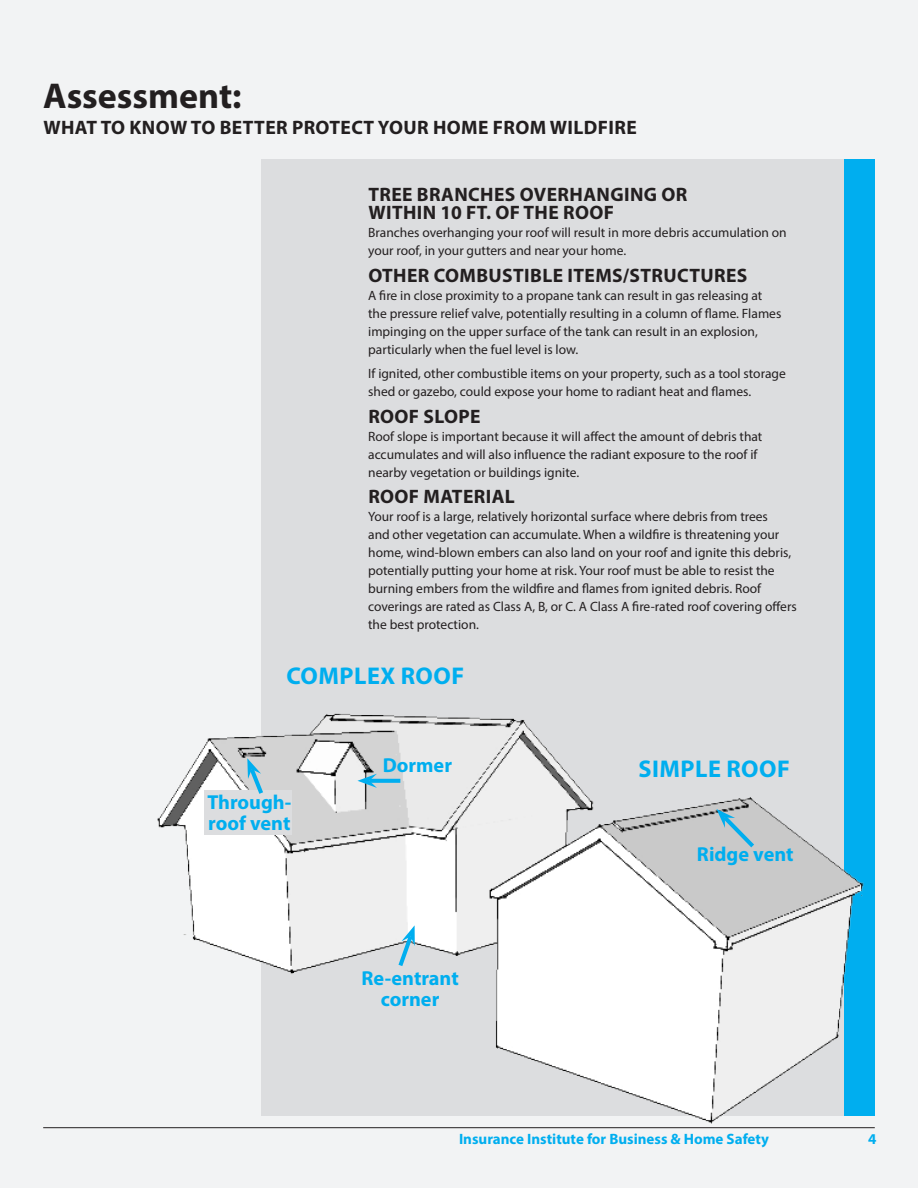
<style>
.page{position:relative;width:918px;height:1188px;background:#f2f3f4}
.page>*{position:absolute;margin:0;border:0;box-sizing:border-box;transform-origin:0 0}
.t1{font:700 36px "Myriad Pro";color:#231f20}
.Heading_4{font:700 24.3px "Myriad Pro";letter-spacing:.02em;color:#00aeef}
.Heading_4-2{font:700 20.25px "Myriad Pro";color:#00aeef}
.Heading_2{font:700 19.5px/18px "Myriad Pro";letter-spacing:.02em;color:#231f20}
.t2{font:700 15px "Myriad Pro";color:#00aeef}
.t3{font:13.5px/18px "Myriad Pro";color:#231f20}
</style>
<div class="page">
<div style="left:261px;top:160px;width:614px;height:956px;background:#dcdddf"></div>
<div style="left:844px;top:160px;width:31px;height:956px;background:#00aeef"></div>
<hr style="left:43px;top:1127px;width:832px;height:1px;background:#231f20">
<img style="left:151px;top:713px;width:724px;height:416px">
<div style="left:204px;top:790px;width:88px;height:45px;background:#dcdddf"></div>
<svg style="left:716px;top:809px;width:42px;height:43px;background:#abc3cb"></svg>
<svg style="left:395px;top:925px;width:21px;height:46px"></svg>
<svg style="left:377px;top:779px;width:23px;height:4px"></svg>
<svg style="left:357px;top:774px;width:20px;height:14px"></svg>
<svg style="left:246px;top:758px;width:21px;height:36px"></svg>
<h1 class="t1" style="left:43px;top:72px;width:200px">Assessment:</h1>
<h3 class="Heading_2" style="left:43px;top:118px;width:595px">WHAT TO KNOW TO BETTER PROTECT YOUR HOME FROM WILDFIRE</h3>
<p class="Heading_2" style="left:368px;top:185px;width:321px">TREE BRANCHES OVERHANGING OR<br>WITHIN 10 FT. OF THE ROOF</p>
<p class="t3" style="left:368px;top:224px;width:420px">Branches overhanging your roof will result in more debris accumulation on your roof, in your gutters and near your home.</p>
<p class="Heading_2" style="left:368px;top:265px;width:381px">OTHER COMBUSTIBLE ITEMS/STRUCTURES</p>
<p class="t3" style="left:368px;top:286px;width:415px">A fire in close proximity to a propane tank can result in gas releasing at the pressure relief valve, potentially resulting in a column of flame. Flames impinging on the upper surface of the tank can result in an explosion, particularly when the fuel level is low.</p>
<p class="t3" style="left:368px;top:365px;width:419px">If ignited, other combustible items on your property, such as a tool storage shed or gazebo, could expose your home to radiant heat and flames.</p>
<p class="Heading_2" style="left:368px;top:406px;width:114px">ROOF SLOPE</p>
<p class="t3" style="left:368px;top:427px;width:396px">Roof slope is important because it will affect the amount of debris that accumulates and will also influence the radiant exposure to the roof if nearby vegetation or buildings ignite.</p>
<p class="Heading_2" style="left:368px;top:487px;width:148px">ROOF MATERIAL</p>
<p class="t3" style="left:368px;top:507px;width:430px">Your roof is a large, relatively horizontal surface where debris from trees<br>and other vegetation can accumulate. When a wildfire is threatening your home, wind-blown embers can also land on your roof and ignite this debris, potentially putting your home at risk. Your roof must be able to resist the burning embers from the wildfire and flames from ignited debris. Roof coverings are rated as Class A, B, or C. A Class A fire-rated roof covering offers the best protection.</p>
<p class="Heading_4" style="left:286px;top:660px;width:179px">COMPLEX ROOF</p>
<p class="Heading_4-2" style="left:207px;top:789px;width:85px">Through-</p>
<p class="Heading_4-2" style="left:208px;top:810px;width:84px">roof vent</p>
<p class="Heading_4-2" style="left:383px;top:752px;width:71px">Dormer</p>
<p class="Heading_4" style="left:639px;top:752px;width:153px">SIMPLE ROOF</p>
<p class="Heading_4-2" style="left:361px;top:965px;width:99px">Re-entrant</p>
<p class="Heading_4-2" style="left:381px;top:986px;width:60px">corner</p>
<p class="Heading_4-2" style="left:697px;top:841px;width:98px">Ridge vent</p>
<p class="t2" style="left:459px;top:1129px;width:312px">Insurance Institute for Business &amp; Home Safety</p>
<p class="t2" style="left:868px;top:1129px;width:10px">4</p>
</div>
